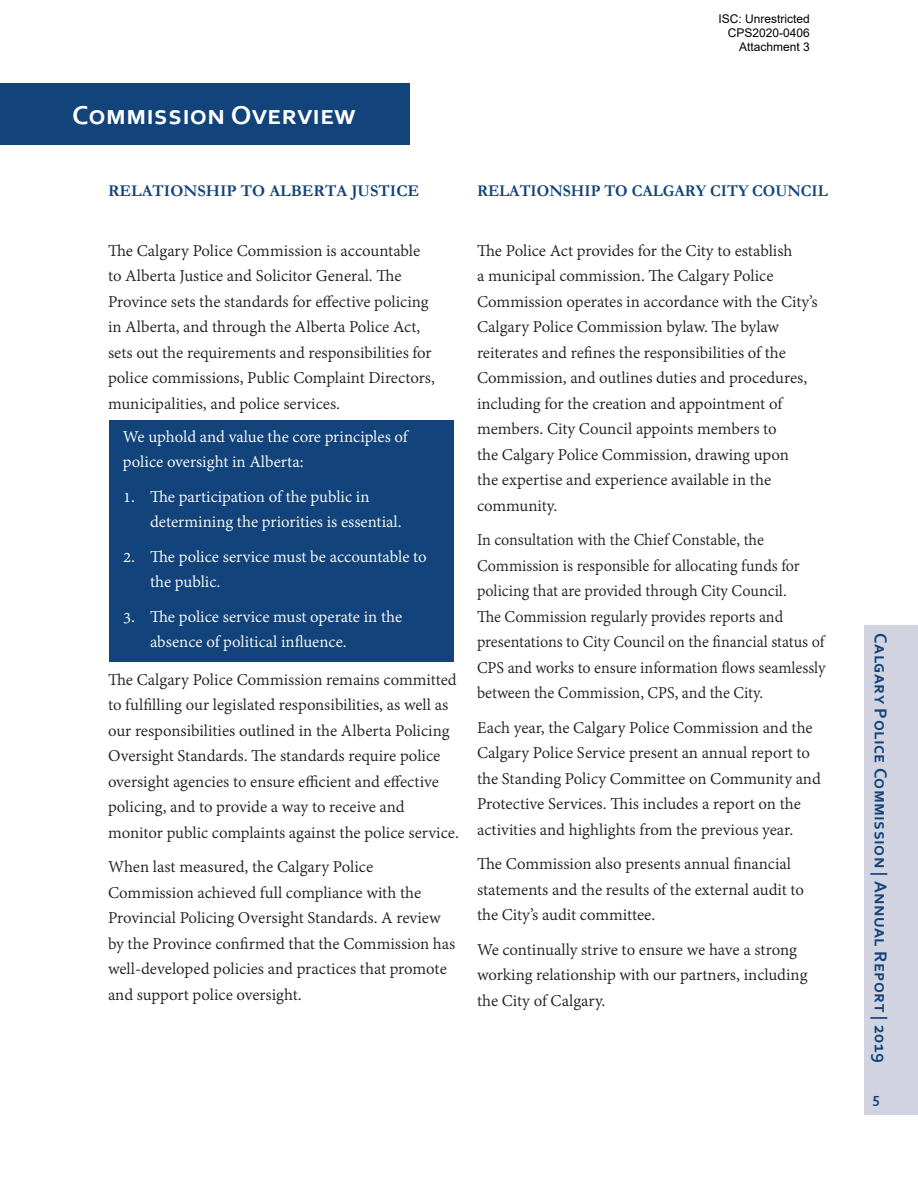
<style>
.page{position:relative;width:918px;height:1188px;background:#fff}
.page>*{position:absolute;margin:0;border:0;box-sizing:border-box;transform-origin:0 0}
.Page_Header{font:700 27px "Corbel";color:#fff;scale:1.05 1}
.Content_Text{font:18px/25.5px "Adobe Devanagari";color:#231f20}
.Content_Text-2{font:18px/25.5px "Adobe Devanagari";color:#231f20;scale:.96 1}
.Content_Text-3{font:18px/25.5px "Adobe Devanagari";color:#fff}
.t1{font:700 18px "Corbel";letter-spacing:.02em;color:#12447b}
.Text_Header{font:700 16.5px "Garamond";color:#12447b;scale:.96 1}
.Text_Header-2{font:700 16.5px "Garamond";color:#12447b}
.t2{font:700 15px "Corbel";color:#12447b}
.t3{font:12px/14.4px "Arial";color:#000;text-align:right}
</style>
<div class="page">
<div style="left:864px;top:626px;width:54px;height:489px;background:#d1d3e1"></div>
<div style="left:109px;top:420px;width:345px;height:241px;background:#12447b"></div>
<div style="left:0;top:84px;width:410px;height:61px;background:#12447b"></div>
<p class="Page_Header" style="left:72px;top:99px;width:272px">Commission Overview</p>
<p class="t3" style="left:719px;top:11px;width:93px">ISC: Unrestricted<br>CPS2020-0406<br>Attachment 3</p>
<p class="Text_Header-2" style="left:108px;top:179px;width:313px">RELATIONSHIP TO ALBERTA JUSTICE</p>
<p class="Content_Text" style="left:108px;top:239px;width:328px">The Calgary Police Commission is accountable to Alberta Justice and Solicitor General. The Province sets the standards for effective policing in Alberta, and through the Alberta Police Act, sets out the requirements and responsibilities for police commissions, Public Complaint Directors, municipalities, and police services.</p>
<p class="Content_Text-3" style="left:123px;top:425px;width:286px">We uphold and value the core principles of police oversight in Alberta:</p>
<p class="Content_Text-3" style="left:150px;top:485px;width:253px;text-indent:-27px">1. The participation of the public in determining the priorities is essential.</p>
<p class="Content_Text-3" style="left:150px;top:545px;width:278px;text-indent:-27px">2. The police service must be accountable to the public.</p>
<p class="Content_Text-3" style="left:150px;top:605px;width:254px;text-indent:-27px">3. The police service must operate in the absence of political influence.</p>
<p class="Content_Text" style="left:108px;top:668px;width:353px">The Calgary Police Commission remains committed to fulfilling our legislated responsibilities, as well as our responsibilities outlined in the Alberta Policing Oversight Standards. The standards require police oversight agencies to ensure efficient and effective policing, and to provide a way to receive and monitor public complaints against the police service.</p>
<p class="Content_Text" style="left:108px;top:855px;width:349px">When last measured, the Calgary Police Commission achieved full compliance with the Provincial Policing Oversight Standards. A review by the Province confirmed that the Commission has well-developed policies and practices that promote and support police oversight.</p>
<p class="Text_Header" style="left:477px;top:179px;width:367px">RELATIONSHIP TO CALGARY CITY COUNCIL</p>
<p class="Content_Text" style="left:477px;top:239px;width:342px">The Police Act provides for the City to establish<br>a municipal commission. The Calgary Police Commission operates in accordance with the City’s Calgary Police Commission bylaw. The bylaw reiterates and refines the responsibilities of the Commission, and outlines duties and procedures, including for the creation and appointment of members. City Council appoints members to<br>the Calgary Police Commission, drawing upon<br>the expertise and experience available in the community.</p>
<p class="Content_Text-2" style="left:477px;top:528px;width:365px">In consultation with the Chief Constable, the Commission is responsible for allocating funds for policing that are provided through City Council.<br>The Commission regularly provides reports and presentations to City Council on the financial status of CPS and works to ensure information flows seamlessly between the Commission, CPS, and the City.</p>
<p class="Content_Text" style="left:477px;top:716px;width:345px">Each year, the Calgary Police Commission and the Calgary Police Service present an annual report to the Standing Policy Committee on Community and Protective Services. This includes a report on the activities and highlights from the previous year.</p>
<p class="Content_Text" style="left:477px;top:852px;width:329px">The Commission also presents annual financial statements and the results of the external audit to the City’s audit committee.</p>
<p class="Content_Text" style="left:477px;top:938px;width:332px">We continually strive to ensure we have a strong working relationship with our partners, including the City of Calgary.</p>
<p class="t1" style="left:892px;top:633px;width:431px;rotate:90deg">Calgary Police Commission | Annual Report | 2019</p>
<p class="t2" style="left:872px;top:1089px;width:9px">5</p>
</div>
